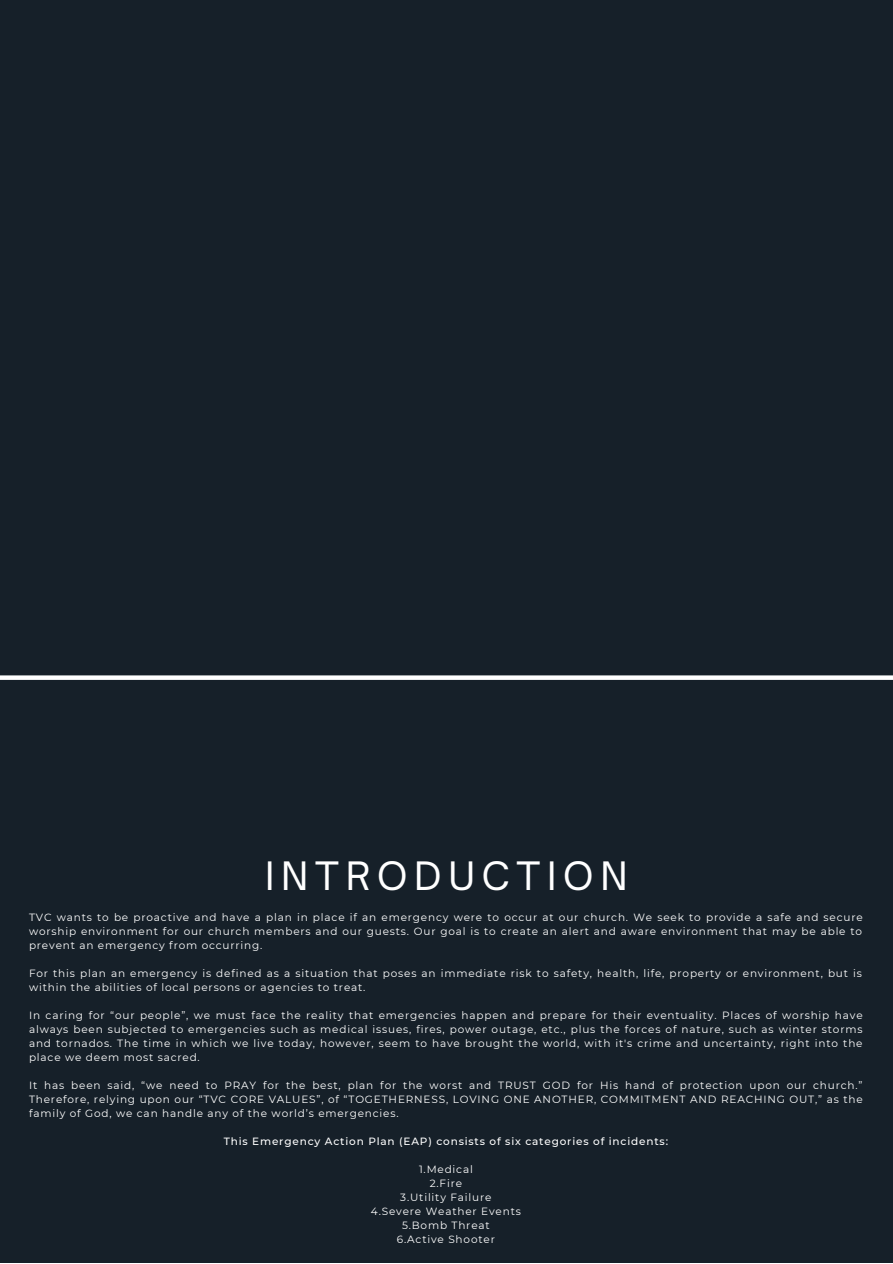
<style>
.page{position:relative;width:893px;height:1264px;background:#fff}
.page>*{position:absolute;margin:0;border:0;box-sizing:border-box;transform-origin:0 0}
.t1{font:37.5px "Open Sauce One";letter-spacing:.18em;color:#fff}
.t2{font:10.5px/14px "Montserrat";letter-spacing:.08em;color:#fff;text-align:justify}
.t3{font:500 10.5px "Montserrat";letter-spacing:.08em;color:#fff}
</style>
<div class="page">
<div style="left:0;top:0;width:892px;height:1262px;background:#162029"></div>
<div style="left:0;top:675px;width:892px;height:5px;background:#fff"></div>
<p class="t1" style="left:265px;top:852px;width:364px">INTRODUCTION</p>
<p class="t2" style="left:29px;top:910px;width:835px">TVC wants to be proactive and have a plan in place if an emergency were to occur at our church. We seek to provide a safe and secure worship environment for our church members and our guests. Our goal is to create an alert and aware environment that may be able to prevent an emergency from occurring.</p>
<p class="t2" style="left:29px;top:966px;width:834px">For this plan an emergency is defined as a situation that poses an immediate risk to safety, health, life, property or environment, but is within the abilities of local persons or agencies to treat.</p>
<p class="t2" style="left:29px;top:1008px;width:835px">In caring for “our people”, we must face the reality that emergencies happen and prepare for their eventuality. Places of worship have always been subjected to emergencies such as medical issues, fires, power outage, etc., plus the forces of nature, such as winter storms and tornados. The time in which we live today, however, seem to have brought the world, with it's crime and uncertainty, right into the place we deem most sacred.</p>
<p class="t2" style="left:29px;top:1078px;width:835px">It has been said, “we need to PRAY for the best, plan for the worst and TRUST GOD for His hand of protection upon our church.” Therefore, relying upon our “TVC CORE VALUES”, of “TOGETHERNESS, LOVING ONE ANOTHER, COMMITMENT AND REACHING OUT,” as the family of God, we can handle any of the world’s emergencies.</p>
<p class="t3" style="left:224px;top:1134px;width:445px">This Emergency Action Plan (EAP) consists of six categories of incidents:</p>
<p class="t2" style="left:419px;top:1162px;width:55px">1.Medical</p>
<p class="t2" style="left:429px;top:1176px;width:34px">2.Fire</p>
<p class="t2" style="left:400px;top:1190px;width:93px">3.Utility Failure</p>
<p class="t2" style="left:371px;top:1204px;width:151px">4.Severe Weather Events</p>
<p class="t2" style="left:402px;top:1218px;width:89px">5.Bomb Threat</p>
<p class="t2" style="left:397px;top:1232px;width:99px">6.Active Shooter</p>
</div>
